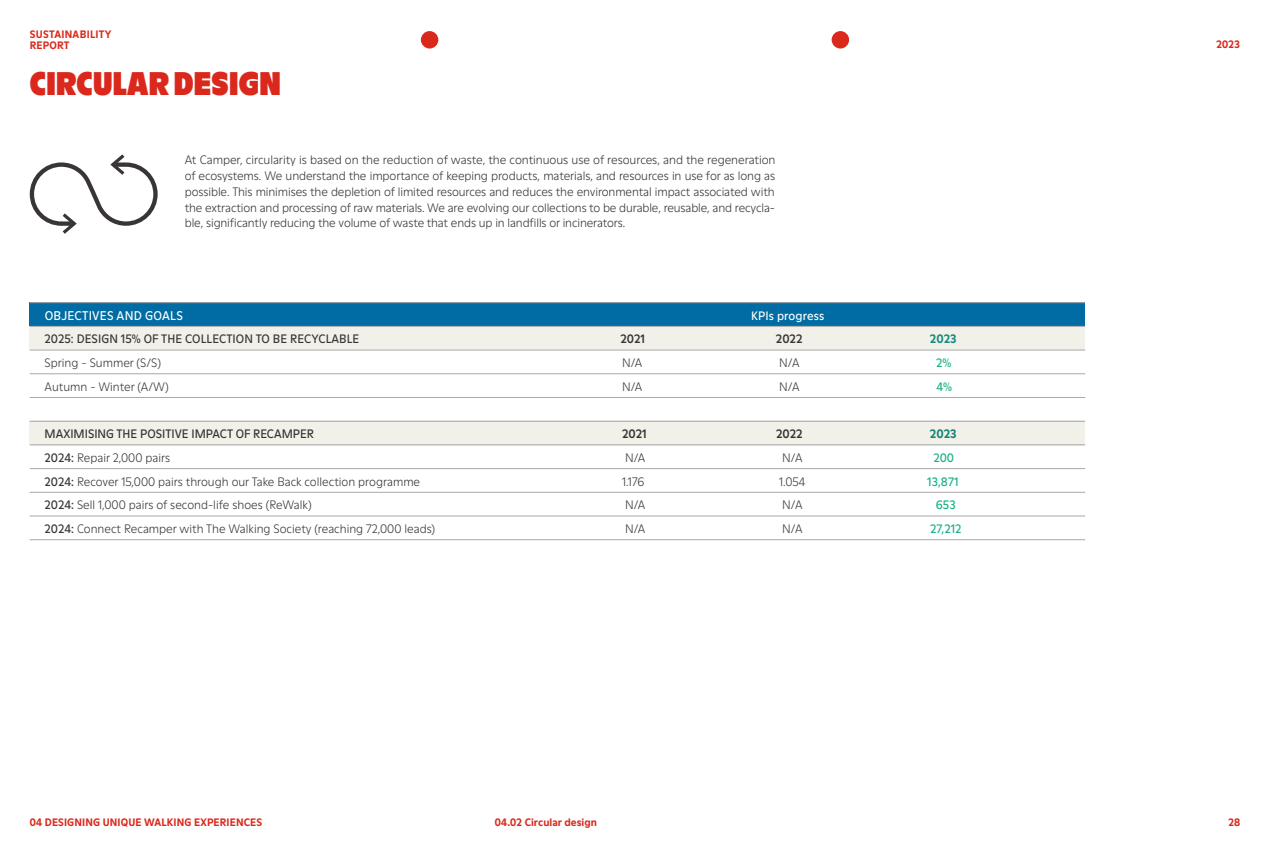
<style>
.page{position:relative;width:1270px;height:847px;background:#fff}
.page>*{position:absolute;margin:0;border:0;box-sizing:border-box;transform-origin:0 0}
.t1{font:900 31.15px "Moderne LL";letter-spacing:.01em;color:#da291c}
.t2{font:12.25px "Moderne LL";letter-spacing:.02em;color:#fff}
.t3{font:300 11.9px/15.9px "Moderne LL";color:#393535;text-align:justify}
.t4{font:11.9px "Moderne LL";color:#393535}
.t5{font:11.9px "Moderne LL";color:#19b189}
.t6{font:500 11.9px "Moderne LL";color:#393535}
.t7{font:11.9px "Moderne LL";letter-spacing:.01em;color:#fff}
.t8{font:700 11.9px "Moderne LL";color:#198c7e}
.t9{font:700 10.5px/10.8px "Moderne LL";letter-spacing:.015em;color:#da291c}
.s1{font-weight:400;color:#373737}
</style>
<div class="page">
<div style="left:421px;top:31px;width:17px;height:18px;background:#da291c;border-radius:50%"></div>
<div style="left:832px;top:31px;width:17px;height:18px;background:#da291c;border-radius:50%"></div>
<div style="left:30px;top:326px;width:1055px;height:24px;background:#f1f0e9"></div>
<div style="left:30px;top:302px;width:1055px;height:24px;background:#006ca3"></div>
<hr style="left:30px;top:302px;width:1055px;height:1px;background:#a9a9aa">
<hr style="left:30px;top:326px;width:1055px;height:1px;background:#a9a9aa">
<hr style="left:30px;top:350px;width:1055px;height:1px;background:#a9a9aa">
<hr style="left:30px;top:373px;width:1055px;height:1px;background:#a9a9aa">
<hr style="left:30px;top:397px;width:1055px;height:1px;background:#a9a9aa">
<hr style="left:30px;top:468px;width:1055px;height:1px;background:#a9a9aa">
<hr style="left:30px;top:492px;width:1055px;height:1px;background:#a9a9aa">
<hr style="left:30px;top:515px;width:1055px;height:1px;background:#a9a9aa">
<hr style="left:30px;top:539px;width:1055px;height:1px;background:#a9a9aa">
<div style="left:30px;top:421px;width:1055px;height:24px;background:#f1f0e9"></div>
<svg style="left:29px;top:154px;width:129px;height:80px"></svg>
<p class="t9" style="left:30px;top:28px;width:83px">SUSTAINABILITY<br>REPORT</p>
<h1 class="t1" style="left:30px;top:61px;width:252px">CIRCULAR DESIGN</h1>
<p class="t3" style="left:185px;top:151px;width:592px">At Camper, circularity is based on the reduction of waste, the continuous use of resources, and the regeneration of ecosystems. We understand the importance of keeping products, materials, and resources in use for as long as possible. This minimises the depletion of limited resources and reduces the environmental impact associated with the extraction and processing of raw materials. We are evolving our collections to be durable, reusable, and recycla&shy;ble, significantly reducing the volume of waste that ends up in landfills or incinerators.</p>
<p class="t2" style="left:45px;top:307px;width:140px">OBJECTIVES AND GOALS</p>
<p class="t7" style="left:751px;top:307px;width:75px">KPIs progress</p>
<p class="t4" style="left:45px;top:331px;width:316px">2025: DESIGN 15% OF THE COLLECTION TO BE RECYCLABLE</p>
<p class="t6" style="left:620px;top:331px;width:26px">2021</p>
<p class="t6" style="left:776px;top:331px;width:28px">2022</p>
<p class="t8" style="left:930px;top:331px;width:28px">2023</p>
<p class="t3" style="left:45px;top:354px;width:118px">Spring - Summer (S/S)</p>
<p class="t3" style="left:622px;top:354px;width:22px">N/A</p>
<p class="t3" style="left:779px;top:354px;width:22px">N/A</p>
<p class="t5" style="left:936px;top:354px;width:17px">2%</p>
<p class="t3" style="left:45px;top:377px;width:126px">Autumn - Winter (A/W)</p>
<p class="t3" style="left:622px;top:377px;width:22px">N/A</p>
<p class="t3" style="left:779px;top:377px;width:22px">N/A</p>
<p class="t5" style="left:936px;top:378px;width:17px">4%</p>
<p class="t4" style="left:45px;top:425px;width:271px">MAXIMISING THE POSITIVE IMPACT OF RECAMPER</p>
<p class="t6" style="left:622px;top:425px;width:26px">2021</p>
<p class="t6" style="left:776px;top:425px;width:28px">2022</p>
<p class="t8" style="left:930px;top:425px;width:28px">2023</p>
<p class="t3" style="left:45px;top:448px;width:127px"><span class="s1">2024:</span> Repair 2,000 pairs</p>
<p class="t3" style="left:625px;top:448px;width:22px">N/A</p>
<p class="t3" style="left:782px;top:448px;width:22px">N/A</p>
<p class="t5" style="left:933px;top:449px;width:22px">200</p>
<p class="t3" style="left:45px;top:472px;width:377px"><span class="s1">2024:</span> Recover 15,000 pairs through our Take Back collection programme</p>
<p class="t3" style="left:622px;top:472px;width:24px">1.176</p>
<p class="t3" style="left:779px;top:472px;width:28px">1.054</p>
<p class="t5" style="left:927px;top:473px;width:33px">13,871</p>
<p class="t3" style="left:45px;top:496px;width:269px"><span class="s1">2024:</span> Sell 1,000 pairs of second-life shoes (ReWalk)</p>
<p class="t3" style="left:625px;top:496px;width:22px">N/A</p>
<p class="t3" style="left:782px;top:496px;width:22px">N/A</p>
<p class="t5" style="left:936px;top:496px;width:22px">653</p>
<p class="t3" style="left:45px;top:519px;width:392px"><span class="s1">2024:</span> Connect Recamper with The Walking Society (reaching 72,000 leads)</p>
<p class="t3" style="left:625px;top:519px;width:22px">N/A</p>
<p class="t3" style="left:782px;top:519px;width:22px">N/A</p>
<p class="t5" style="left:930px;top:520px;width:33px">27,212</p>
<p class="t9" style="left:1216px;top:38px;width:26px">2023</p>
<p class="t9" style="left:30px;top:815px;width:234px">04 DESIGNING UNIQUE WALKING EXPERIENCES</p>
<p class="t9" style="left:495px;top:815px;width:104px">04.02 Circular design</p>
<p class="t9" style="left:1228px;top:815px;width:14px">28</p>
</div>
